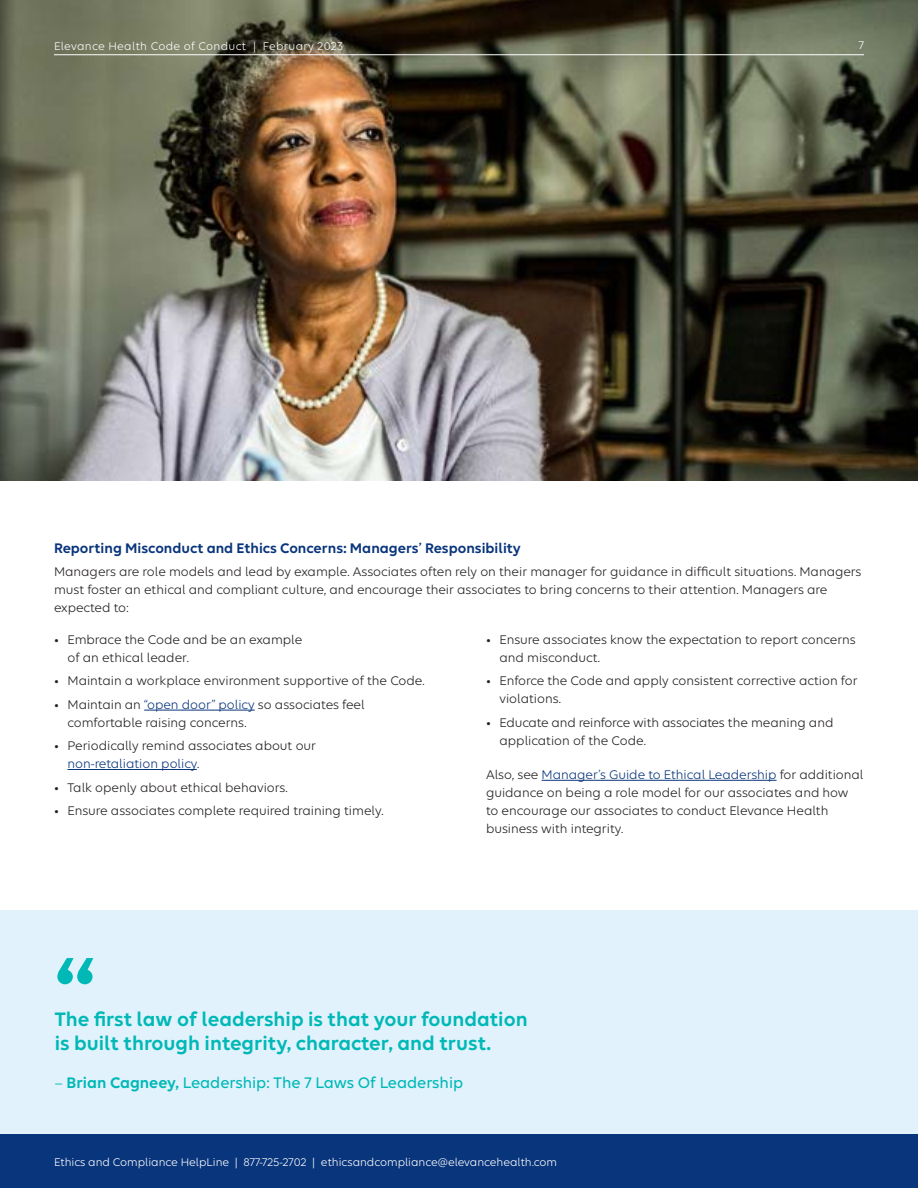
<style>
.page{position:relative;width:918px;height:1188px;background:#fff}
.page>*{position:absolute;margin:0;border:0;box-sizing:border-box;transform-origin:0 0}
.Callout_Body{font:600 120px "Elevance Sans";color:#00b9b7}
.Quote_body{font:600 21px/24px "Elevance Sans";color:#00b9b7}
.Quote_signature{font:500 16.5px "Elevance Sans";color:#00b9b7}
.Headline{font:600 15px "Elevance Sans";color:#09357c}
.Bullet{font:13.5px/18px "Elevance Sans";color:#231f20}
.Bodycopy{font:13.5px/18px "Elevance Sans";color:#231f20}
.Bodycopy-2{font:12px "Elevance Sans";color:#fff}
.Bodycopy-3{font:12px "Elevance Sans";letter-spacing:.03em;color:#fff}
.s1{color:#09357c}
.s2{font-weight:400}
.s3{font-weight:600}
</style>
<div class="page">
<div style="left:0;top:910px;width:918px;height:251px;background:#e2f2fc"></div>
<hr style="left:144px;top:710px;width:111px;height:1px;background:#09357c">
<hr style="left:68px;top:769px;width:129px;height:1px;background:#09357c">
<hr style="left:542px;top:780px;width:235px;height:1px;background:#09357c">
<img style="left:0;top:0;width:918px;height:481px">
<div style="left:0;top:1134px;width:918px;height:54px;background:#09357c"></div>
<hr style="left:54px;top:54px;width:810px;height:1px;background:#fff">
<p class="Bodycopy-3" style="left:54px;top:38px;width:291px">Elevance Health Code of Conduct | February 2023</p>
<p class="Bodycopy-2" style="left:859px;top:38px;width:7px">7</p>
<p class="Headline" style="left:54px;top:539px;width:468px">Reporting Misconduct and Ethics Concerns: Managers’ Responsibility</p>
<p class="Bodycopy" style="left:54px;top:563px;width:809px">Managers are role models and lead by example. Associates often rely on their manager for guidance in difficult situations. Managers must foster an ethical and compliant culture, and encourage their associates to bring concerns to their attention. Managers are expected to:</p>
<p class="Bullet" style="left:68px;top:630px;width:236px;text-indent:-14px">• Embrace the Code and be an example of an ethical leader.</p>
<p class="Bullet" style="left:54px;top:671px;width:372px">• Maintain a workplace environment supportive of the Code.</p>
<p class="Bullet" style="left:68px;top:695px;width:299px;text-indent:-14px">• Maintain an <span class="s1">“open door” policy</span> so associates feel comfortable raising concerns.</p>
<p class="Bullet" style="left:68px;top:736px;width:250px;text-indent:-14px">• Periodically remind associates about our <span class="s1">non-retaliation policy</span>.</p>
<p class="Bullet" style="left:54px;top:778px;width:235px">• Talk openly about ethical behaviors.</p>
<p class="Bullet" style="left:54px;top:801px;width:331px">• Ensure associates complete required training timely.</p>
<p class="Bullet" style="left:500px;top:630px;width:358px;text-indent:-14px">• Ensure associates know the expectation to report concerns and misconduct.</p>
<p class="Bullet" style="left:500px;top:671px;width:359px;text-indent:-14px">• Enforce the Code and apply consistent corrective action for violations.</p>
<p class="Bullet" style="left:500px;top:713px;width:335px;text-indent:-14px">• Educate and reinforce with associates the meaning and application of the Code.</p>
<p class="Bodycopy" style="left:486px;top:765px;width:379px">Also, see <span class="s1">Manager’s Guide to Ethical Leadership</span> for additional guidance on being a role model for our associates and how to encourage our associates to conduct Elevance Health business with integrity.</p>
<p class="Callout_Body" style="left:54px;top:929px;width:47px">“</p>
<p class="Quote_body" style="left:55px;top:1007px;width:475px">The first law of leadership is that your foundation is built through integrity, character, and trust.</p>
<p class="Quote_signature" style="left:55px;top:1073px;width:410px"><span class="s2">–</span> <span class="s3">Brian Cagneey,</span> Leadership: The 7 Laws Of Leadership</p>
<p class="Bodycopy-2" style="left:54px;top:1155px;width:505px">Ethics and Compliance HelpLine | 877-725-2702 | ethicsandcompliance@elevancehealth.com</p>
</div>
